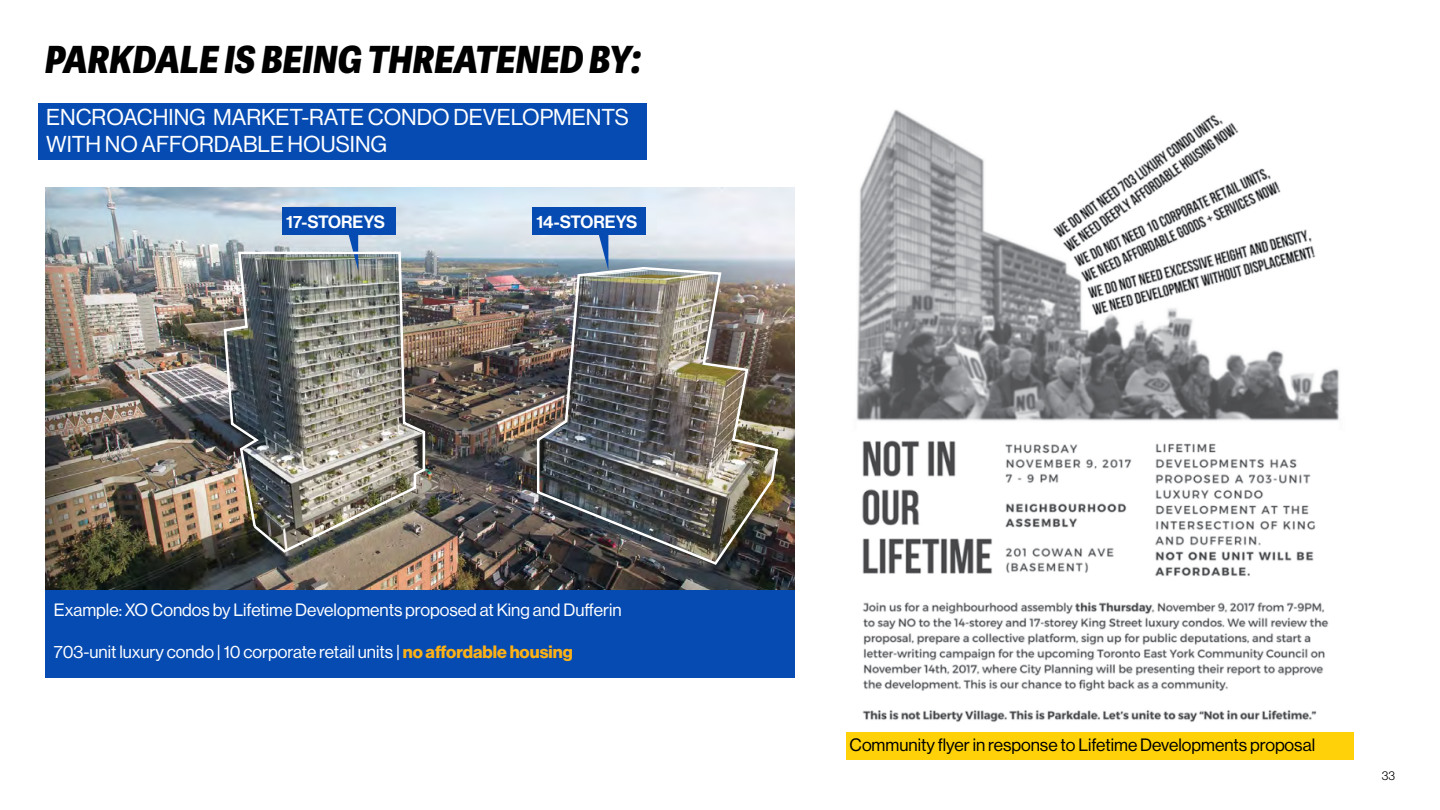
<style>
.page{position:relative;width:1440px;height:810px;background:#fff}
.page>*{position:absolute;margin:0;border:0;box-sizing:border-box;transform-origin:0 0}
.t1{font:italic 800 37.5px "Adelle Sans Cnd";color:#000}
.t2{font:22.5px/27px "N Haas Grotesk DS Pro 55 Rg";color:#fff}
.t3{font:17.5px "N Haas Grotesk DS Pro 55 Rg";color:#fff}
.t4{font:17.5px "N Haas Grotesk DS Pro 55 Rg";color:#000}
.t5{font:17.5px "N Haas Grotesk DS Pro 65 Md";color:#fff}
.t6{font:12.5px "N Haas Grotesk DS Pro 45 Lt";color:#000101}
.s1{font-family:"N Haas Grotesk DS Pro 75 Bd";color:#fcb116}
</style>
<div class="page">
<img style="left:45px;top:187px;width:749px;height:403px">
<div style="left:45px;top:590px;width:749px;height:87px;background:#064bb2"></div>
<div style="left:533px;top:208px;width:113px;height:27px;background:#064bb2"></div>
<svg style="left:598px;top:235px;width:10px;height:31px"></svg>
<div style="left:283px;top:208px;width:113px;height:27px;background:#064bb2"></div>
<svg style="left:348px;top:235px;width:10px;height:15px"></svg>
<img style="left:856px;top:109px;width:483px;height:613px">
<div style="left:38px;top:103px;width:608px;height:57px;background:#064bb2"></div>
<img style="left:535px;top:266px;width:245px;height:300px">
<img style="left:222px;top:250px;width:204px;height:304px">
<div style="left:846px;top:732px;width:507px;height:28px;background:#fed109"></div>
<h1 class="t1" style="left:45px;top:36px;width:598px">PARKDALE IS BEING THREATENED BY:</h1>
<p class="t2" style="left:46px;top:104px;width:584px">ENCROACHING MARKET-RATE CONDO DEVELOPMENTS<br>WITH NO AFFORDABLE HOUSING</p>
<p class="t5" style="left:286px;top:211px;width:100px">17-STOREYS</p>
<p class="t5" style="left:536px;top:211px;width:103px">14-STOREYS</p>
<p class="t3" style="left:54px;top:600px;width:569px">Example: XO Condos by Lifetime Developments proposed at King and Dufferin</p>
<p class="t3" style="left:54px;top:642px;width:520px">703-unit luxury condo | 10 corporate retail units | <span class="s1">no affordable housing</span></p>
<p class="t4" style="left:850px;top:735px;width:467px">Community flyer in response to Lifetime Developments proposal</p>
<p class="t6" style="left:1382px;top:769px;width:15px">33</p>
</div>
